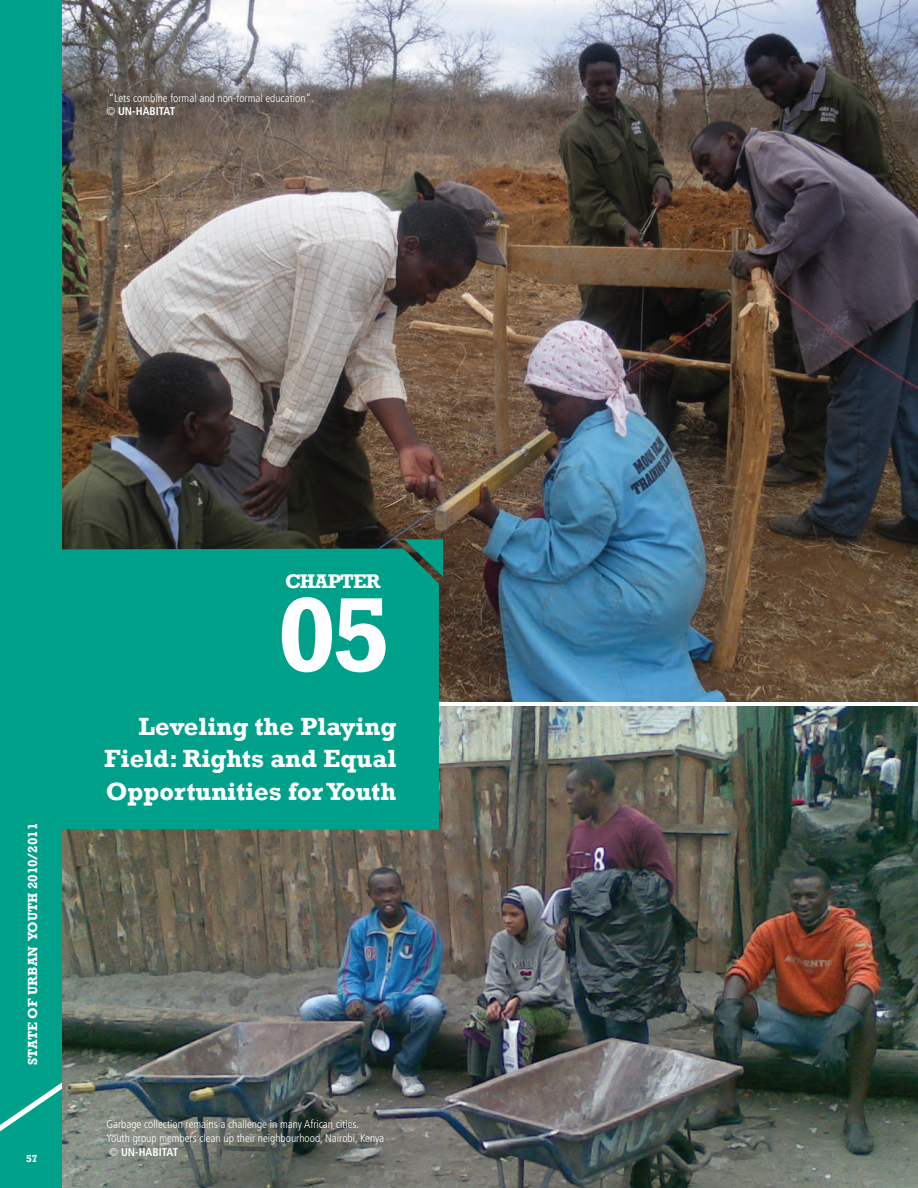
<style>
.page{position:relative;width:918px;height:1188px;background:#fff}
.page>*{position:absolute;margin:0;border:0;box-sizing:border-box;transform-origin:0 0}
.t1{font:700 107.4px "Rockwell";color:#fff}
.t2{font:700 25.5px/32.4px "Rockwell";color:#fff;text-align:justify}
.t3{font:700 20.25px "Rockwell";color:#fff}
.t4{font:700 13.5px "Rockwell";color:#fff}
.t5{font:300 condensed 11.25px/13.5px "Frutiger LT Std";color:#fff}
.t6{font:700 10.5px "Rockwell";color:#fff}
.s1{font-weight:700}
</style>
<div class="page">
<div style="left:0;top:0;width:64px;height:1187px;background:#00a18a"></div>
<svg style="left:0;top:1081px;width:63px;height:56px"></svg>
<img style="left:63px;top:706px;width:855px;height:481px">
<img style="left:63px;top:0;width:855px;height:701px">
<svg style="left:404px;top:539px;width:39px;height:38px"></svg>
<div style="left:62px;top:548px;width:377px;height:281px;background:#00a18a"></div>
<p class="t5" style="left:106px;top:91px;width:209px">“Lets combine formal and non-formal education”. © <span class="s1">UN-Habitat</span></p>
<p class="t4" style="left:25px;top:1064px;width:243px;rotate:-90deg">State of urban youth 2010/2011</p>
<p class="t6" style="left:26px;top:1151px;width:13px">57</p>
<p class="t3" style="left:285px;top:569px;width:83px">chapter</p>
<p class="t1" style="left:277px;top:570px;width:115px">05</p>
<p class="t2" style="left:104px;top:710px;width:294px;text-indent:34px">Leveling the Playing Field: Rights and Equal Opportunities for Youth</p>
<p class="t5" style="left:106px;top:1117px;width:279px">Garbage collection remains a challenge in many African cities.<br>Youth group members clean up their neighbourhood, Nairobi, Kenya © <span class="s1">UN-HABITAT</span></p>
</div>
